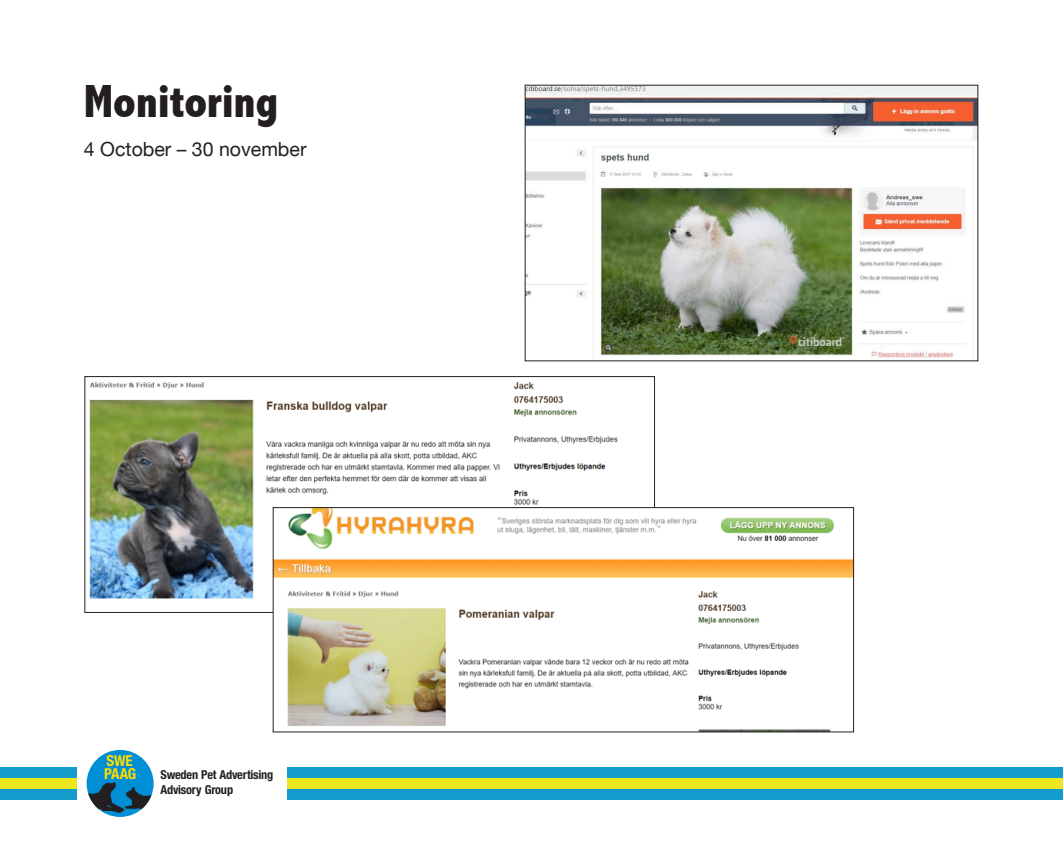
<style>
.page{position:relative;width:1063px;height:851px;background:#fff}
.page>*{position:absolute;margin:0;border:0;box-sizing:border-box;transform-origin:0 0}
.t1{font:800 condensed 46.5px "Abadi";letter-spacing:-.005em;color:#231f20}
.t2{font:19.5px "Helvetica Neue";color:#231f20}
.t3{font:700 condensed 15.15px/13.5px "Helvetica Neue";letter-spacing:-.02em;color:#ffdc01}
.t4{font:700 condensed 12.3px/14.7px "Helvetica Neue";letter-spacing:-.02em;color:#231f20}
</style>
<div class="page">
<div style="left:287px;top:778px;width:776px;height:10px;background:#ece820"></div>
<div style="left:0;top:778px;width:77px;height:10px;background:#ece820"></div>
<div style="left:287px;top:767px;width:776px;height:11px;background:#139bcc"></div>
<div style="left:0;top:767px;width:77px;height:11px;background:#139bcc"></div>
<div style="left:287px;top:788px;width:776px;height:11px;background:#139bcc"></div>
<div style="left:0;top:788px;width:77px;height:11px;background:#139bcc"></div>
<div style="left:87px;top:749px;width:67px;height:67px;background:#008fd5;border-radius:50%"></div>
<svg style="left:88px;top:782px;width:64px;height:30px"></svg>
<img style="left:527px;top:87px;width:449px;height:272px">
<img style="left:89px;top:382px;width:529px;height:228px">
<img style="left:275px;top:509px;width:577px;height:221px">
<div style="left:273px;top:507px;width:581px;height:225px;border:1px solid #231f20"></div>
<p class="t1" style="left:84px;top:75px;width:196px">Monitoring</p>
<p class="t2" style="left:84px;top:135px;width:224px">4 October – 30 november</p>
<p class="t3" style="left:104px;top:752px;width:34px">SWE<br>PAAG</p>
<p class="t4" style="left:160px;top:766px;width:114px">Sweden Pet Advertising<br>Advisory Group</p>
</div>
